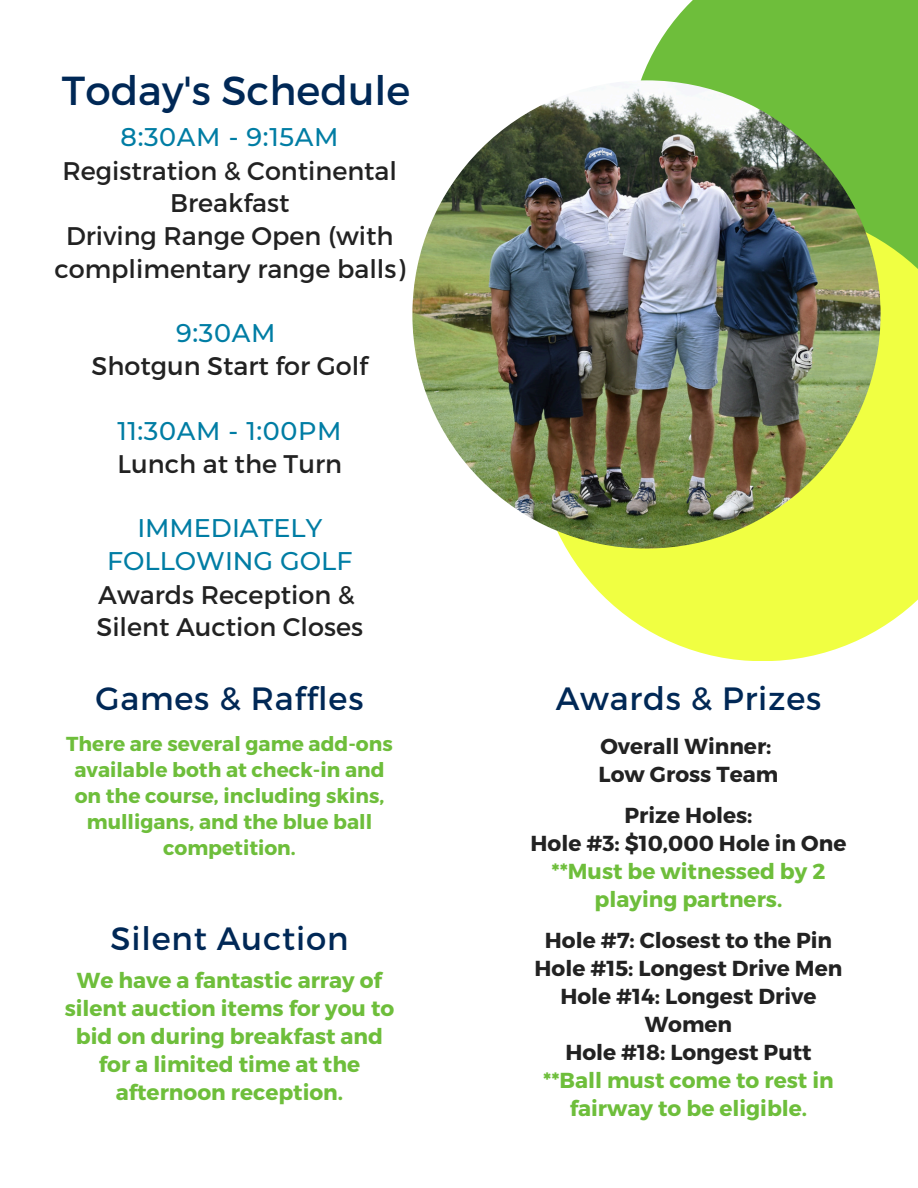
<style>
.page{position:relative;width:918px;height:1188px;background:#fff}
.page>*{position:absolute;margin:0;border:0;box-sizing:border-box;transform-origin:0 0}
.t1{font:40.5px "Montserrat";color:#002856}
.t2{font:32.25px "Montserrat";letter-spacing:.025em;color:#002856}
.t3{font:25.5px/32.7px "Montserrat";color:#222;text-align:center}
.t4{font:500 25.5px/32.7px "Montserrat";color:#007da4;text-align:center}
.t5{font:500 25.5px "Montserrat";letter-spacing:.025em;color:#007da4}
.t6{font:700 21.75px/28.2px "Montserrat";color:#6ebe3b;text-align:center}
.t7{font:700 21.75px/28px "Montserrat";color:#222;text-align:center}
.t8{font:700 20.25px/25.8px "Montserrat";color:#6ebe3b;text-align:center}
</style>
<div class="page">
<div style="left:628px;top:0;width:290px;height:368px;background:#6ebe3b"></div>
<svg style="left:550px;top:232px;width:368px;height:429px;fill:#f0ff42"></svg>
<img style="left:412px;top:80px;width:469px;height:469px;border-radius:50%">
<p class="t1" style="left:62px;top:64px;width:350px">Today's Schedule</p>
<p class="t5" style="left:121px;top:121px;width:219px">8:30AM - 9:15AM</p>
<p class="t3" style="left:54px;top:153px;width:352px">Registration &amp; Continental<br>Breakfast<br>Driving Range Open (with complimentary range balls)</p>
<p class="t4" style="left:176px;top:316px;width:101px">9:30AM</p>
<p class="t3" style="left:92px;top:349px;width:278px">Shotgun Start for Golf</p>
<p class="t5" style="left:117px;top:415px;width:226px">11:30AM - 1:00PM</p>
<p class="t3" style="left:118px;top:447px;width:226px">Lunch at the Turn</p>
<p class="t4" style="left:107px;top:512px;width:247px">IMMEDIATELY<br>FOLLOWING GOLF</p>
<p class="t3" style="left:97px;top:577px;width:268px;text-align:left">Awards Reception &amp;<br>Silent Auction Closes</p>
<h2 class="t2" style="left:95px;top:677px;width:270px">Games &amp; Raffles</h2>
<p class="t2" style="left:556px;top:677px;width:267px">Awards &amp; Prizes</p>
<h2 class="t7" style="left:600px;top:731px;width:173px">Overall Winner:</h2>
<p class="t7" style="left:599px;top:759px;width:181px">Low Gross Team</p>
<p class="t7" style="left:624px;top:800px;width:130px">Prize Holes:</p>
<p class="t7" style="left:531px;top:828px;width:317px">Hole #3: $10,000 Hole in One</p>
<p class="t6" style="left:551px;top:856px;width:276px">**Must be witnessed by 2 playing partners.</p>
<p class="t7" style="left:545px;top:925px;width:289px">Hole #7: Closest to the Pin</p>
<p class="t7" style="left:535px;top:953px;width:309px">Hole #15: Longest Drive Men</p>
<p class="t7" style="left:560px;top:981px;width:258px">Hole #14: Longest Drive<br>Women</p>
<p class="t7" style="left:565px;top:1037px;width:248px">Hole #18: Longest Putt</p>
<p class="t6" style="left:543px;top:1065px;width:292px">**Ball must come to rest in fairway to be eligible.</p>
<h2 class="t8" style="left:66px;top:730px;width:328px">There are several game add-ons available both at check-in and on the course, including skins, mulligans, and the blue ball competition.</h2>
<p class="t2" style="left:111px;top:918px;width:239px">Silent Auction</p>
<p class="t6" style="left:65px;top:965px;width:331px">We have a fantastic array of silent auction items for you to bid on during breakfast and for a limited time at the afternoon reception.</p>
</div>
